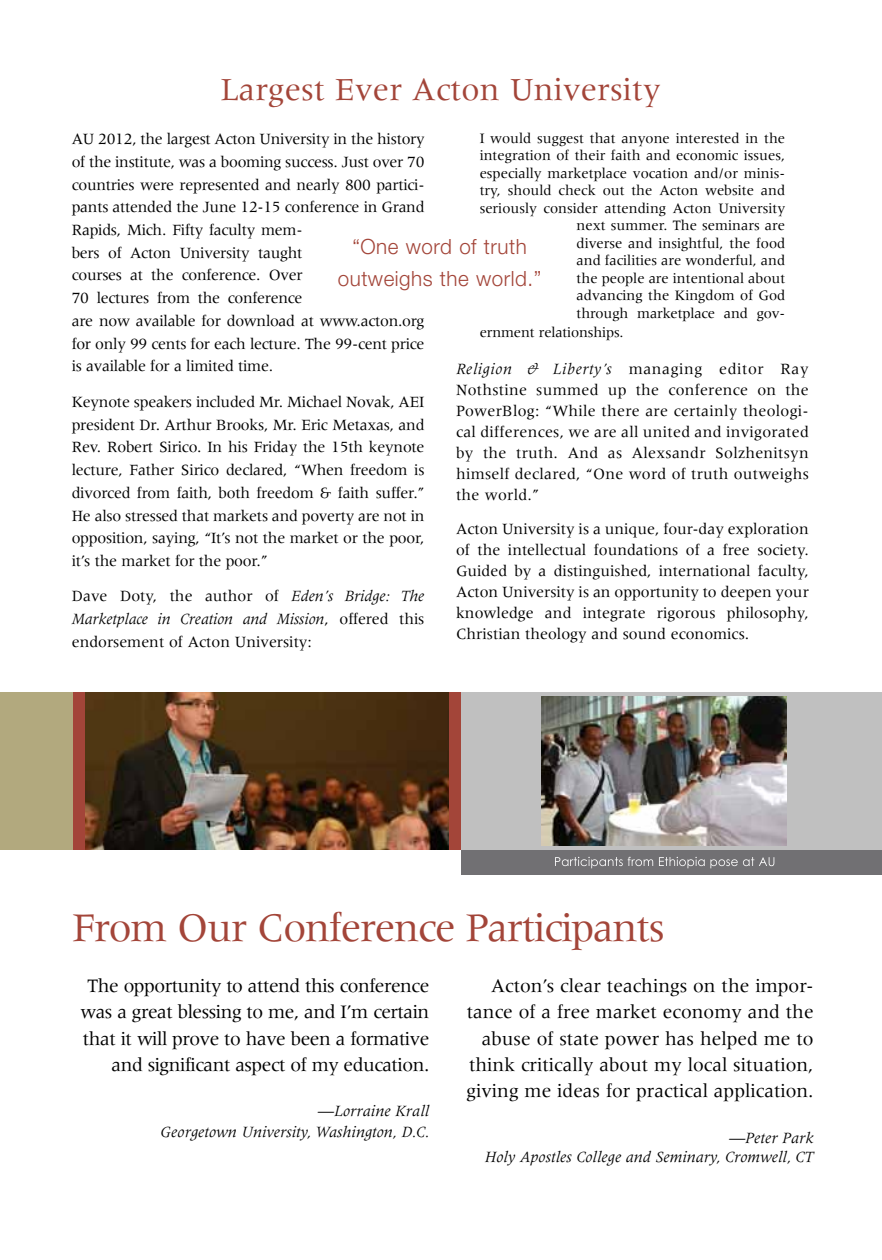
<style>
.page{position:relative;width:882px;height:1260px;background:#fff}
.page>*{position:absolute;margin:0;border:0;box-sizing:border-box;transform-origin:0 0}
.t1{font:42px "Meridien";letter-spacing:-.03em;color:#a34539}
.t2{font:33.25px "Meridien";letter-spacing:.005em;color:#a34539}
.t3{font:300 21px/32px "Helvetica Neue";letter-spacing:.025em;color:#a34539;text-align:center}
.t4{font:19.6px/26.2px "Meridien";color:#000;text-align:right}
.t5{font:19.6px/26.2px "Meridien";letter-spacing:-.025em;color:#000;text-align:right}
.t6{font:16.1px/22.8px "Meridien";letter-spacing:-.02em;color:#000;text-align:justify}
.t7{font:italic 16.1px/21px "Meridien";color:#000;text-align:right}
.t8{font:14.88px/17.5px "Meridien";color:#000;text-align:right}
.s1{font-style:italic}
</style>
<div class="page">
<div style="left:461px;top:849px;width:421px;height:25px;background:#717073"></div>
<div style="left:0;top:692px;width:314px;height:157px;background:#b2a97e"></div>
<div style="left:280px;top:692px;width:602px;height:157px;background:#c0c0c0"></div>
<img style="left:542px;top:697px;width:245px;height:148px">
<div style="left:73px;top:692px;width:388px;height:157px;background:#a34539"></div>
<img style="left:86px;top:692px;width:363px;height:157px">
<svg style="left:555px;top:857px;width:219px;height:11px"></svg>
<h2 class="t2" style="left:221px;top:71px;width:441px">Largest Ever Acton University</h2>
<p class="t6" style="left:72px;top:127px;width:354px;text-align:left">AU 2012, the largest Acton University in the history of the institute, was a booming success. Just over 70 countries were represented and nearly 800 partici&shy;pants attended the June 12-15 conference in Grand Rapids, Mich. Fifty faculty mem-<br>bers of Acton University taught<br>courses at the conference. Over<br>70 lectures from the conference<br>are now available for download at www.acton.org for only 99 cents for each lecture. The 99-cent price is available for a limited time.</p>
<p class="t6" style="left:72px;top:390px;width:354px">Keynote speakers included Mr. Michael Novak, AEI president Dr. Arthur Brooks, Mr. Eric Metaxas, and Rev. Robert Sirico. In his Friday the 15th keynote lecture, Father Sirico declared, “When freedom is divorced from faith, both freedom &amp; faith suffer.” He also stressed that markets and poverty are not in opposition, saying, “It’s not the market or the poor, it’s the market for the poor.”</p>
<p class="t6" style="left:72px;top:585px;width:354px">Dave Doty, the author of <span class="s1">Eden’s Bridge: The Marketplace in Creation and Mission</span>, offered this endorsement of Acton University:</p>
<p class="t8" style="left:480px;top:129px;width:307px">I would suggest that anyone interested in the integration of their faith and economic issues, especially marketplace vocation and/or minis&shy;try, should check out the Acton website and seriously consider attending Acton University next summer. The seminars are<br>diverse and insightful, the food<br>and facilities are wonderful, and<br>the people are intentional about<br>advancing the Kingdom of God<br>through marketplace and gov-</p>
<p class="t8" style="left:480px;top:324px;width:145px">ernment relationships.</p>
<p class="t6" style="left:456px;top:359px;width:354px;line-height:21px"><span class="s1">Religion &amp; Liberty’s</span> managing editor Ray Nothstine summed up the conference on the PowerBlog: “While there are certainly theologi&shy;cal differences, we are all united and invigorated by the truth. And as Alexsandr Solzhenitsyn himself declared, “One word of truth outweighs the world.”</p>
<p class="t6" style="left:456px;top:518px;width:354px;line-height:21px">Acton University is a unique, four-day exploration of the intellectual foundations of a free society.<br>Guided by a distinguished, international faculty, Acton University is an opportunity to deepen your knowledge and integrate rigorous philosophy, Christian theology and sound economics.</p>
<h3 class="t3" style="left:338px;top:230px;width:205px">“One word of truth outweighs the world.”</h3>
<h1 class="t1" style="left:72px;top:904px;width:594px">From Our Conference Participants</h1>
<p class="t5" style="left:81px;top:973px;width:350px">The opportunity to attend this conference was a great blessing to me, and I’m certain that it will prove to have been a formative and significant aspect of my education.</p>
<p class="t7" style="left:161px;top:1101px;width:270px">—Lorraine Krall<br>Georgetown University, Washington, D.C.</p>
<p class="t4" style="left:466px;top:973px;width:349px">Acton’s clear teachings on the impor&shy;tance of a free market economy and the abuse of state power has helped me to think critically about my local situation, giving me ideas for practical application.</p>
<p class="t7" style="left:485px;top:1128px;width:330px;line-height:19.2px">—Peter Park<br>Holy Apostles College and Seminary, Cromwell, CT</p>
</div>
